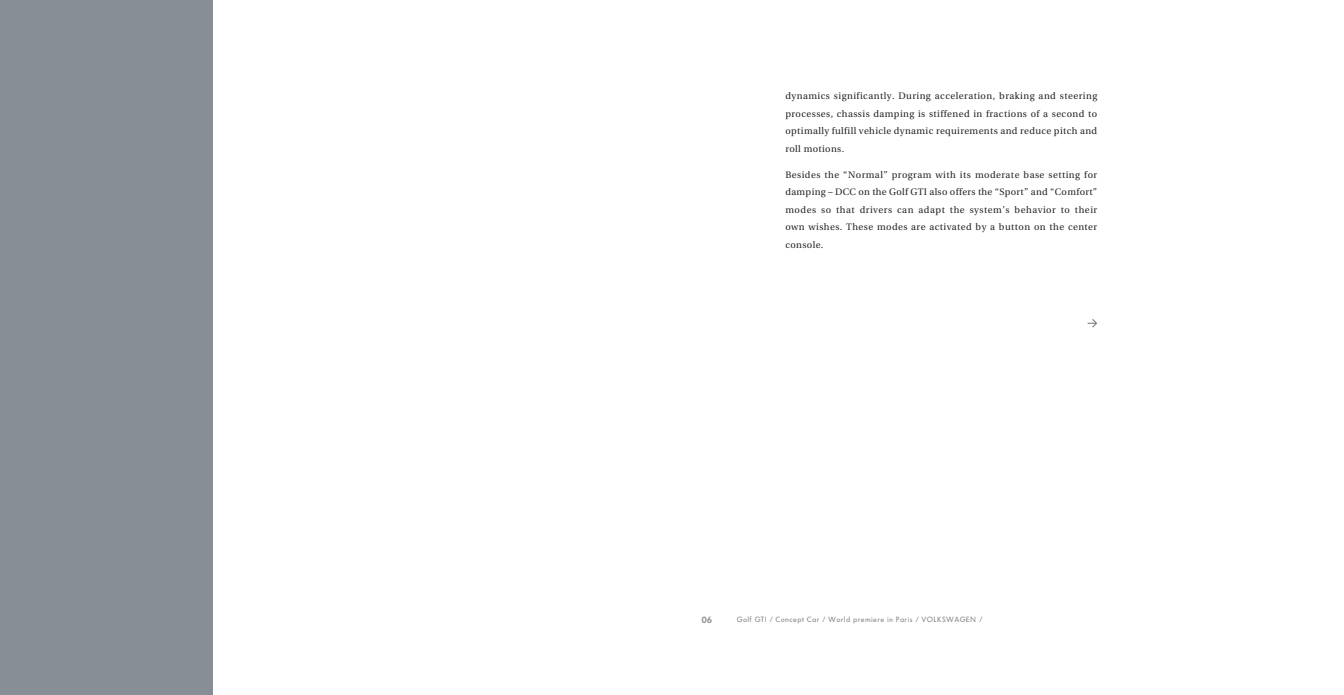
<style>
.page{position:relative;width:1344px;height:695px;background:#fff}
.page>*{position:absolute;margin:0;border:0;box-sizing:border-box;transform-origin:0 0}
.t1{font:9.4px/17.5px "VW Utopia";letter-spacing:.035em;color:#231f20;text-align:justify}
.t2{font:900 9px "VW Headline";color:#939598}
.t3{font:7.5px "VW Headline";letter-spacing:.05em;color:#808285}
</style>
<div class="page">
<div style="left:0;top:0;width:213px;height:694px;background:#888e96"></div>
<svg style="left:1087px;top:319px;width:10px;height:8px"></svg>
<p class="t1" style="left:785px;top:88px;width:313px">dynamics significantly. During acceleration, braking and steering processes, chassis damping is stiffened in fractions of a second to optimally fulfill vehicle dynamic requirements and reduce pitch and roll motions.</p>
<p class="t1" style="left:785px;top:167px;width:313px">Besides the “Normal” program with its moderate base setting for damping – DCC on the Golf GTI also offers the “Sport” and “Comfort” modes so that drivers can adapt the system’s behavior to their own wishes. These modes are activated by a button on the center console.</p>
<p class="t2" style="left:701px;top:616px;width:13px">06</p>
<p class="t3" style="left:737px;top:616px;width:247px">Golf GTI / Concept Car / World premiere in Paris / VOLKSWAGEN /</p>
</div>
